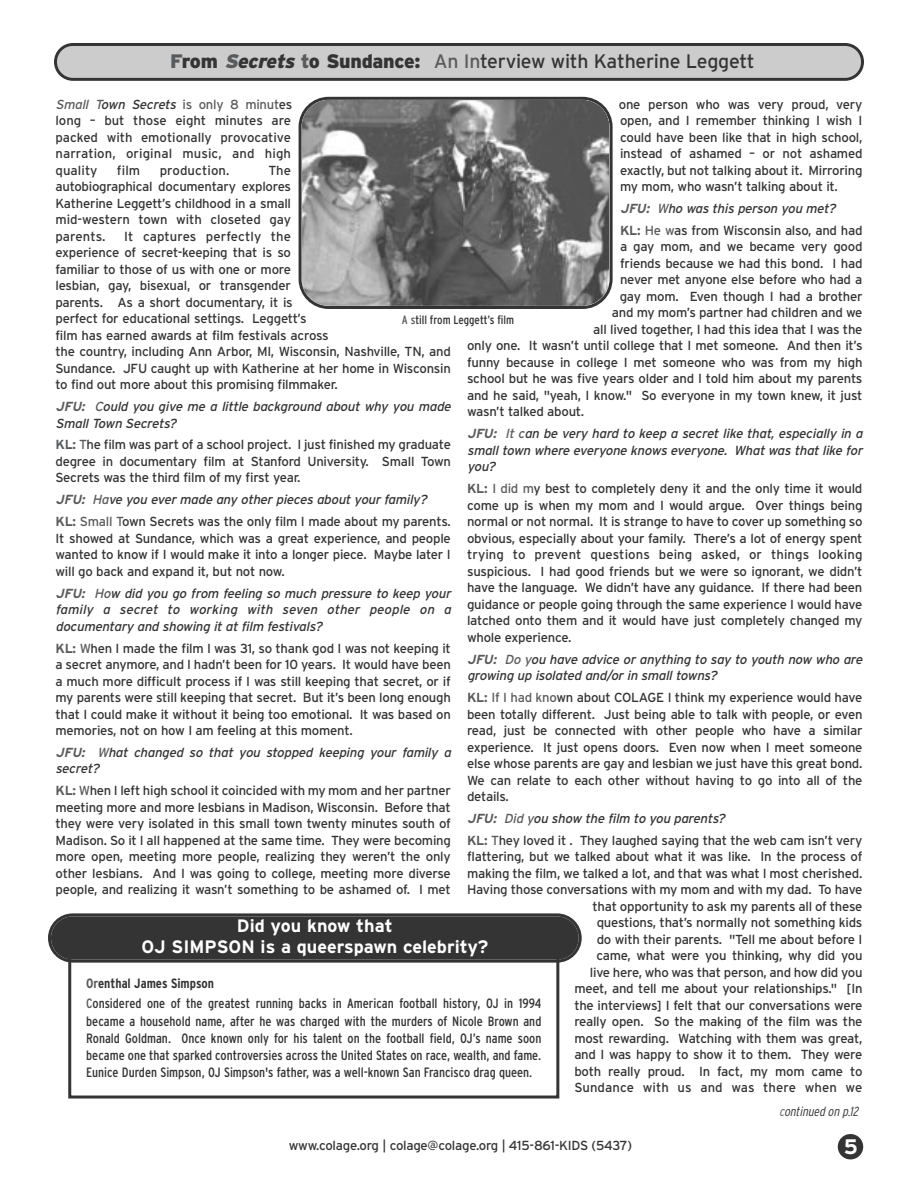
<style>
.page{position:relative;width:918px;height:1188px;background:#fff}
.page>*{position:absolute;margin:0;border:0;box-sizing:border-box;transform-origin:0 0}
.t1{font:700 21px "Interstate";color:#fff}
.t2{font:19.5px "Interstate";letter-spacing:-.015em;color:#343434}
.t3{font:700 18px/21px "Interstate";color:#fff;text-align:center}
.t4{font:condensed 13.5px/17.2px "Interstate";color:#343434}
.t5{font:13.2px/16.5px "Interstate";letter-spacing:-.02em;color:#343434;text-align:justify}
.t6{font:italic 13.2px/16.5px "Interstate";letter-spacing:-.02em;color:#343434}
.t7{font:italic 300 condensed 13.2px "Interstate";letter-spacing:-.01em;color:#343434}
.t8{font:13.2px "Interstate";letter-spacing:.005em;color:#343434}
.t9{font:condensed 12px "Interstate";color:#343434}
.s1{font-weight:900;color:#5a5b5d}
.s2{font-weight:900}
.s3{font-weight:900;font-style:italic;color:#5a5b5d}
.s4{font-weight:900;font-style:italic}
.s5{color:#5a5b5d}
.s6{font-weight:700;font-style:italic;color:#5a5b5d}
.s7{font-style:italic;color:#5a5b5d}
.s8{font-style:italic}
.s9{font-weight:700;color:#5a5b5d}
.s10{font-weight:700}
</style>
<div class="page">
<div style="left:838px;top:1134px;width:25px;height:25px;background:#343434;border-radius:50%"></div>
<svg style="left:54px;top:43px;width:810px;height:38px;background:#b4b4b4"></svg>
<svg style="left:299px;top:97px;width:314px;height:212px;background:#777"></svg>
<div style="left:68px;top:934px;width:491px;height:165px;border:3px solid #343434"></div>
<svg style="left:48px;top:913px;width:534px;height:50px;background:#3d3d3d"></svg>
<h2 class="t2" style="left:170px;top:53px;width:586px"><span class="s1">F</span><span class="s2">rom</span> <span class="s3">S</span><span class="s4">ecrets</span> <span class="s1">t</span><span class="s2">o Sundance:</span> <span class="s5">An In</span>terview with Katherine Leggett</h2>
<p class="t5" style="left:619px;top:97px;width:245px">one person who was very proud, very open, and I remember thinking I wish I could have been like that in high school, instead of ashamed – or not ashamed exactly, but not talking about it. Mirroring my mom, who wasn’t talking about it.</p>
<p class="t5" style="left:620px;top:199px;width:244px;line-height:21.9px"><span class="s6">JFU:</span> <span class="s7">W</span><span class="s8">ho was this person you met?<br></span><span class="s9">KL:</span> <span class="s5">He w</span>as from Wisconsin also, and had</p>
<p class="t5" style="left:620px;top:240px;width:244px">a gay mom, and we became very good</p>
<p class="t5" style="left:620px;top:256px;width:244px">friends because we had this bond. I had</p>
<p class="t5" style="left:620px;top:273px;width:244px">never met anyone else before who had a</p>
<p class="t5" style="left:620px;top:289px;width:244px">gay mom. Even though I had a brother</p>
<p class="t5" style="left:612px;top:306px;width:252px">and my mom’s partner had children and we</p>
<p class="t5" style="left:593px;top:322px;width:271px">all lived together, I had this idea that I was the</p>
<p class="t5" style="left:467px;top:339px;width:397px">only one. It wasn’t until college that I met someone. And then it’s</p>
<p class="t5" style="left:467px;top:355px;width:397px">funny because in college I met someone who was from my high</p>
<p class="t5" style="left:467px;top:372px;width:397px">school but he was five years older and I told him about my parents</p>
<p class="t5" style="left:467px;top:388px;width:397px">and he said, "yeah, I know." So everyone in my town knew, it just</p>
<p class="t5" style="left:467px;top:405px;width:119px">wasn’t talked about.</p>
<p class="t6" style="left:467px;top:426px;width:397px;text-align:justify"><span class="s9">JFU:</span> <span class="s5">It c</span>an be very hard to keep a secret like that, especially in a small town where everyone knows everyone. What was that like for you?</p>
<p class="t5" style="left:467px;top:482px;width:397px"><span class="s9">KL:</span> <span class="s5">I did m</span>y best to completely deny it and the only time it would come up is when my mom and I would argue. Over things being normal or not normal. It is strange to have to cover up something so obvious, especially about your family. There’s a lot of energy spent trying to prevent questions being asked, or things looking suspicious. I had good friends but we were so ignorant, we didn’t have the language. We didn’t have any guidance. If there had been guidance or people going through the same experience I would have latched onto them and it would have just completely changed my whole experience.</p>
<p class="t6" style="left:467px;top:652px;width:397px"><span class="s9">JFU:</span> <span class="s5">Do y</span>ou have advice or anything to say to youth now who are growing up isolated and/or in small towns?</p>
<p class="t5" style="left:467px;top:691px;width:397px"><span class="s9">KL:</span> <span class="s5">If I had kno</span>wn about COLAGE I think my experience would have been totally different. Just being able to talk with people, or even read, just be connected with other people who have a similar experience. It just opens doors. Even now when I meet someone else whose parents are gay and lesbian we just have this great bond.<br>We can relate to each other without having to go into all of the details.</p>
<p class="t5" style="left:467px;top:809px;width:397px;line-height:21.9px"><span class="s6">JFU:</span> <span class="s7">Did y</span><span class="s8">ou show the film to you parents?<br></span><span class="s9">KL:</span> <span class="s5">T</span>hey loved it . They laughed saying that the web cam isn’t very</p>
<p class="t5" style="left:467px;top:850px;width:397px;text-align:right">flattering, but we talked about what it was like. In the process of making the film, we talked a lot, and that was what I most cherished.<br>Having those conversations with my mom and with my dad. To have that opportunity to ask my parents all of these<br>questions, that’s normally not something kids<br>do with their parents. "Tell me about before I<br>came, what were you thinking, why did you<br>live here, who was that person, and how did you<br>meet, and tell me about your relationships." [In<br>the interviews] I felt that our conversations were<br>really open. So the making of the film was the<br>most rewarding. Watching with them was great,<br>and I was happy to show it to them. They were<br>both really proud. In fact, my mom came to<br>Sundance with us and was there when we</p>
<p class="t5" style="left:56px;top:97px;width:238px"><span class="s7">Small T</span><span class="s8">own Secrets</span> <span class="s5">is only 8 minut</span>es long – but those eight minutes are packed with emotionally provocative narration, original music, and high quality</p>
<p class="t5" style="left:56px;top:163px;width:237px;text-indent:213px">The autobiographical documentary explores Katherine Leggett’s childhood in a small mid-western town with closeted gay parents.</p>
<p class="t5" style="left:117px;top:163px;width:25px">film</p>
<p class="t8" style="left:160px;top:165px;width:71px">production.</p>
<p class="t5" style="left:56px;top:229px;width:397px;text-align:left;text-indent:69px">It captures perfectly the<br>experience of secret-keeping that is so<br>familiar to those of us with one or more<br>lesbian, gay, bisexual, or transgender<br>parents. As a short documentary, it is<br>perfect for educational settings. Leggett’s<br>film has earned awards at film festivals across<br>the country, including Ann Arbor, MI, Wisconsin, Nashville, TN, and Sundance. JFU caught up with Katherine at her home in Wisconsin to find out more about this promising filmmaker.</p>
<p class="t6" style="left:55px;top:399px;width:397px"><span class="s9">JFU:</span> <span class="s5">C</span>ould you give me a little background about why you made<br>Small Town Secrets?</p>
<p class="t5" style="left:56px;top:438px;width:397px"><span class="s9">KL:</span> <span class="s5">T</span>he film was part of a school project. I just finished my graduate degree in documentary film at Stanford University. Small Town Secrets was the third film of my first year.</p>
<p class="t5" style="left:56px;top:490px;width:397px;line-height:21.9px"><span class="s6">JFU:</span> <span class="s7">Ha</span><span class="s8">ve you ever made any other pieces about your family?<br></span><span class="s9">KL:</span> <span class="s5">Small T</span>own Secrets was the only film I made about my parents.</p>
<p class="t5" style="left:55px;top:531px;width:397px">It showed at Sundance, which was a great experience, and people wanted to know if I would make it into a longer piece. Maybe later I will go back and expand it, but not now.</p>
<p class="t6" style="left:55px;top:586px;width:397px;text-align:justify"><span class="s9">JFU:</span> <span class="s5">Ho</span>w did you go from feeling so much pressure to keep your family a secret to working with seven other people on a documentary and showing it at film festivals?</p>
<p class="t5" style="left:56px;top:641px;width:397px"><span class="s9">KL:</span> <span class="s5">W</span>hen I made the film I was 31, so thank god I was not keeping it a secret anymore, and I hadn’t been for 10 years. It would have been a much more difficult process if I was still keeping that secret, or if my parents were still keeping that secret. But it’s been long enough that I could make it without it being too emotional. It was based on memories, not on how I am feeling at this moment.</p>
<p class="t6" style="left:55px;top:745px;width:397px"><span class="s9">JFU:</span> <span class="s5">W</span>hat changed so that you stopped keeping your family a secret?</p>
<p class="t5" style="left:56px;top:784px;width:397px"><span class="s9">KL:</span> <span class="s5">W</span>hen I left high school it coincided with my mom and her partner meeting more and more lesbians in Madison, Wisconsin. Before that they were very isolated in this small town twenty minutes south of Madison. So it I all happened at the same time. They were becoming more open, meeting more people, realizing they weren’t the only other lesbians. And I was going to college, meeting more diverse people, and realizing it wasn’t something to be ashamed of. I met</p>
<p class="t9" style="left:402px;top:315px;width:114px"><span class="s5">A s</span>till from Leggett’s film</p>
<h3 class="t3" style="left:141px;top:917px;width:348px">Did you know that<br>OJ SIMPSON is a queerspawn celebrity?</h3>
<p class="t4" style="left:86px;top:975px;width:457px;line-height:20px"><span class="s9">Or</span><span class="s10">enthal James Simpson<br></span><span class="s5">C</span>onsidered one of the greatest running backs in American football history, OJ in 1994</p>
<p class="t4" style="left:86px;top:1013px;width:457px;text-align:justify">became a household name, after he was charged with the murders of Nicole Brown and Ronald Goldman. Once known only for his talent on the football field, OJ’s name soon became one that sparked controversies across the United States on race, wealth, and fame.<br>Eunice Durden Simpson, OJ Simpson's father, was a well-known San Francisco drag queen.</p>
<p class="t5" style="left:289px;top:1138px;width:345px">www.colage.org | colage@colage.org | 415-861-KIDS (5437)</p>
<p class="t7" style="left:779px;top:1106px;width:81px"><span class="s5">c</span>ontinued on p.12</p>
<h1 class="t1" style="left:844px;top:1139px;width:16px">5</h1>
</div>
